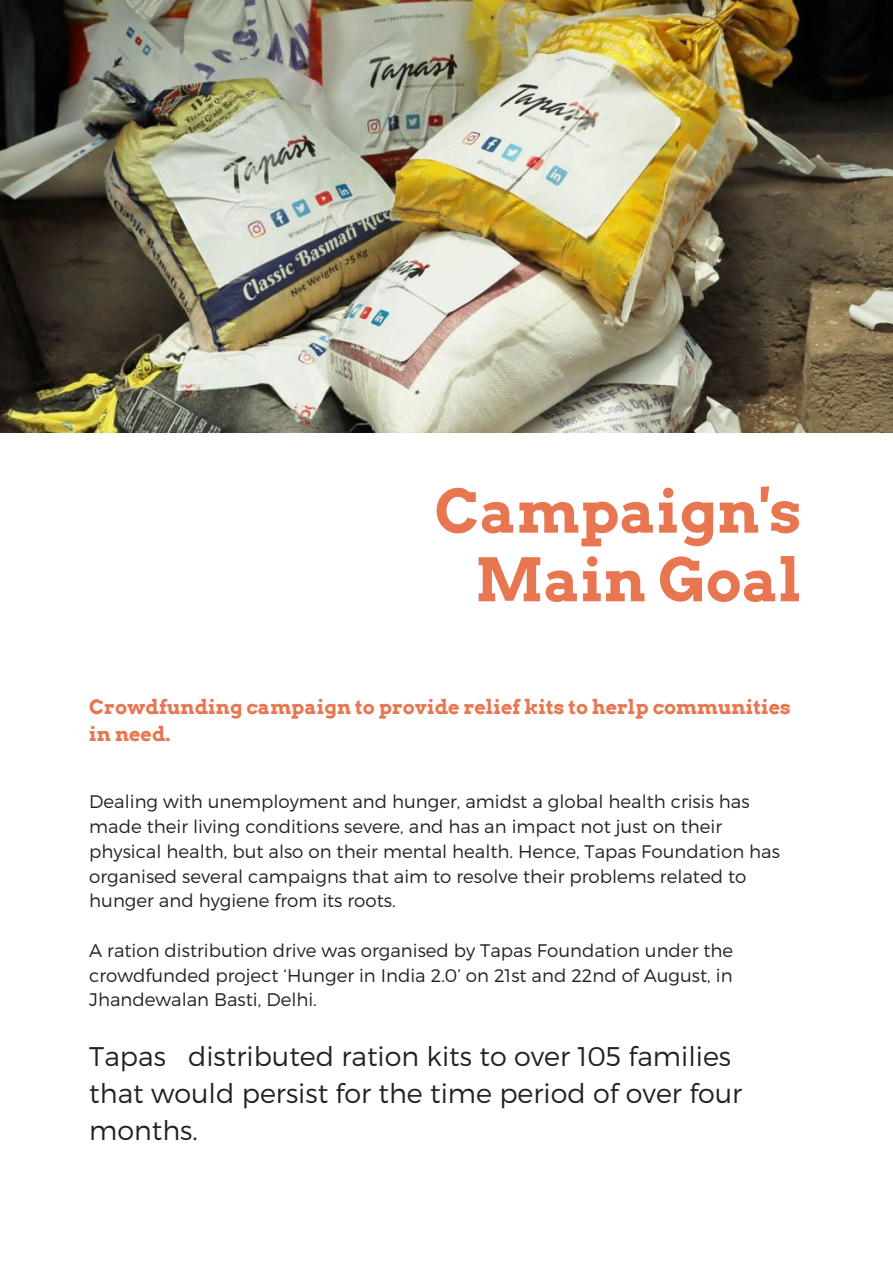
<style>
.page{position:relative;width:893px;height:1264px;background:#fff}
.page>*{position:absolute;margin:0;border:0;box-sizing:border-box;transform-origin:0 0}
.t1{font:700 59.55px/68.6px "Arvo";color:#e77651;text-align:right}
.t2{font:300 27px/37px "Montserrat";color:#222}
.t3{font:700 19.8px/27px "Arvo";color:#e77651}
.t4{font:300 18.15px/24.8px "Montserrat";color:#222}
</style>
<div class="page">
<img style="left:0;top:0;width:892px;height:433px">
<h1 class="t1" style="left:434px;top:477px;width:368px">Campaign's<br>Main Goal</h1>
<p class="t3" style="left:89px;top:693px;width:703px">Crowdfunding campaign to provide relief kits to herlp communities in need.</p>
<p class="t4" style="left:89px;top:788px;width:692px">Dealing with unemployment and hunger, amidst a global health crisis has made their living conditions severe, and has an impact not just on their physical health, but also on their mental health. Hence, Tapas Foundation has organised several campaigns that aim to resolve their problems related to hunger and hygiene from its roots.</p>
<p class="t4" style="left:89px;top:937px;width:645px;text-align:justify">A ration distribution drive was organised by Tapas Foundation under the crowdfunded project ‘Hunger in India 2.0’ on 21st and 22nd of August, in Jhandewalan Basti, Delhi.</p>
<h2 class="t2" style="left:89px;top:1036px;width:654px">Tapas distributed ration kits to over 105 families that would persist for the time period of over four months.</h2>
</div>
